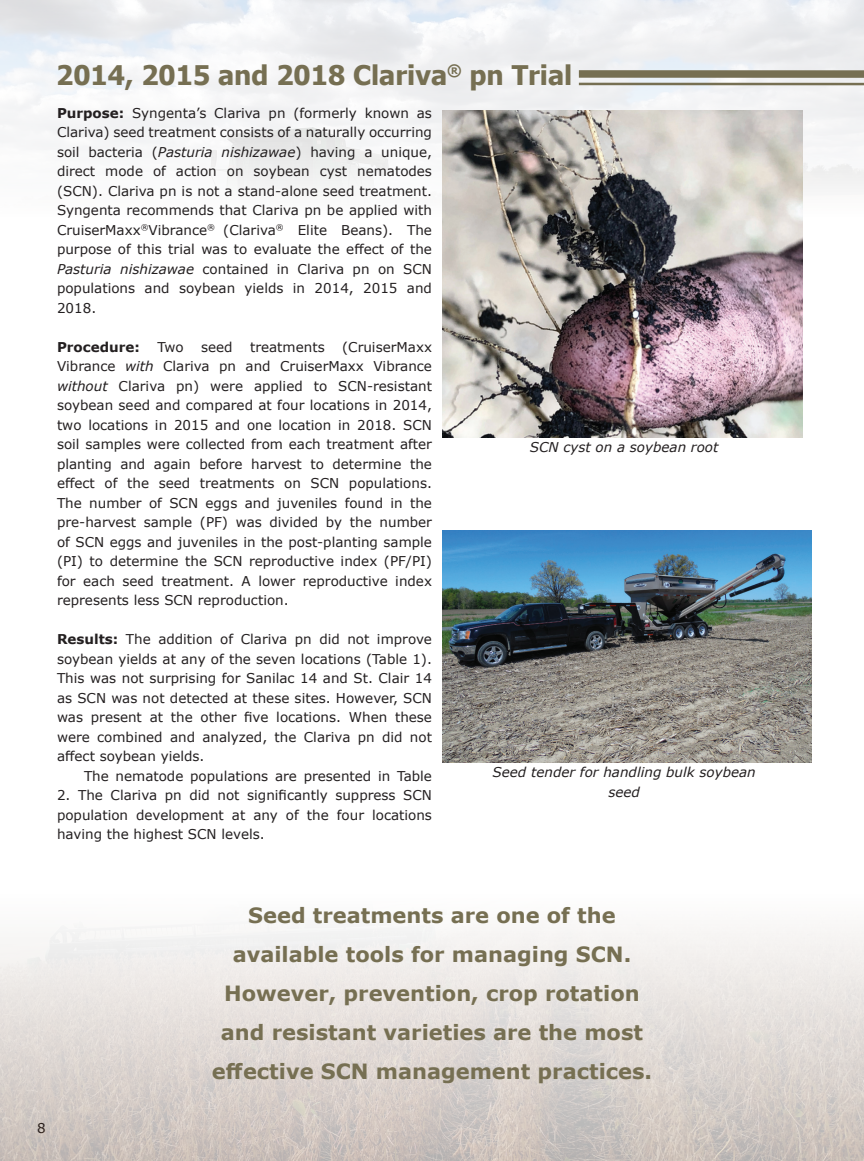
<style>
.page{position:relative;width:864px;height:1161px;background:#fff}
.page>*{position:absolute;margin:0;border:0;box-sizing:border-box;transform-origin:0 0}
.t1{font:700 27px "Tahoma";color:#766f52}
.t2{font:700 21px/39px "Verdana";color:#766f52;text-align:center}
.t3{font:13.5px/19.5px "Verdana";color:#231f20;text-align:justify}
.t4{font:italic 13.5px/19.5px "Verdana";color:#231f20;text-align:center}
.t5{font:700 13.5px "Verdana";color:#231f20}
.s1{font-weight:700}
.s2{font-style:italic}
</style>
<div class="page">
<img style="left:0;top:0;width:864px;height:218px">
<div style="left:579px;top:70px;width:285px;height:8px;background:#766f52"></div>
<hr style="left:579px;top:83px;width:285px;height:2px;background:#766f52">
<img style="left:0;top:927px;width:864px;height:234px">
<img style="left:443px;top:531px;width:368px;height:232px">
<img style="left:443px;top:111px;width:359px;height:326px">
<h1 class="t1" style="left:56px;top:56px;width:518px">2014, 2015 and 2018 Clariva<sup>®</sup> pn Trial</h1>
<p class="t3" style="left:57px;top:103px;width:377px"><span class="s1">Purpose:</span> Syngenta’s Clariva pn (formerly known as Clariva) seed treatment consists of a naturally occurring soil bacteria (<span class="s2">Pasturia nishizawae</span>) having a unique, direct mode of action on soybean cyst nematodes (SCN). Clariva pn is not a stand-alone seed treatment.<br>Syngenta recommends that Clariva pn be applied with CruiserMaxx<sup>®</sup>Vibrance<sup>®</sup> (Clariva<sup>®</sup> Elite Beans). The purpose of this trial was to evaluate the effect of the <span class="s2">Pasturia nishizawae</span> contained in Clariva pn on SCN populations and soybean yields in 2014, 2015 and 2018.</p>
<p class="t5" style="left:57px;top:337px;width:84px">Procedure:</p>
<p class="t3" style="left:157px;top:337px;width:28px">Two</p>
<p class="t3" style="left:201px;top:337px;width:33px">seed</p>
<p class="t3" style="left:250px;top:337px;width:76px">treatments</p>
<p class="t3" style="left:57px;top:337px;width:377px;text-indent:285px">(CruiserMaxx Vibrance <span class="s2">with</span> Clariva pn and CruiserMaxx Vibrance <span class="s2">without</span> Clariva pn) were applied to SCN-resistant soybean seed and compared at four locations in 2014, two locations in 2015 and one location in 2018. SCN soil samples were collected from each treatment after planting and again before harvest to determine the effect of the seed treatments on SCN populations.<br>The number of SCN eggs and juveniles found in the pre-harvest sample (PF) was divided by the number of SCN eggs and juveniles in the post-planting sample (PI) to determine the SCN reproductive index (PF/PI) for each seed treatment. A lower reproductive index represents less SCN reproduction.</p>
<p class="t3" style="left:57px;top:630px;width:377px"><span class="s1">Results:</span> The addition of Clariva pn did not improve soybean yields at any of the seven locations (Table 1).<br>This was not surprising for Sanilac 14 and St. Clair 14 as SCN was not detected at these sites. However, SCN was present at the other five locations. When these were combined and analyzed, the Clariva pn did not affect soybean yields.</p>
<p class="t3" style="left:84px;top:766px;width:350px">The nematode populations are presented in Table</p>
<p class="t3" style="left:57px;top:786px;width:377px">2. The Clariva pn did not significantly suppress SCN population development at any of the four locations having the highest SCN levels.</p>
<p class="t4" style="left:530px;top:437px;width:190px">SCN cyst on a soybean root</p>
<p class="t4" style="left:493px;top:763px;width:265px">Seed tender for handling bulk soybean seed</p>
<p class="t3" style="left:37px;top:1118px;width:10px">8</p>
<h2 class="t2" style="left:212px;top:896px;width:442px">Seed treatments are one of the available tools for managing SCN.<br>However, prevention, crop rotation and resistant varieties are the most effective SCN management practices.</h2>
</div>
